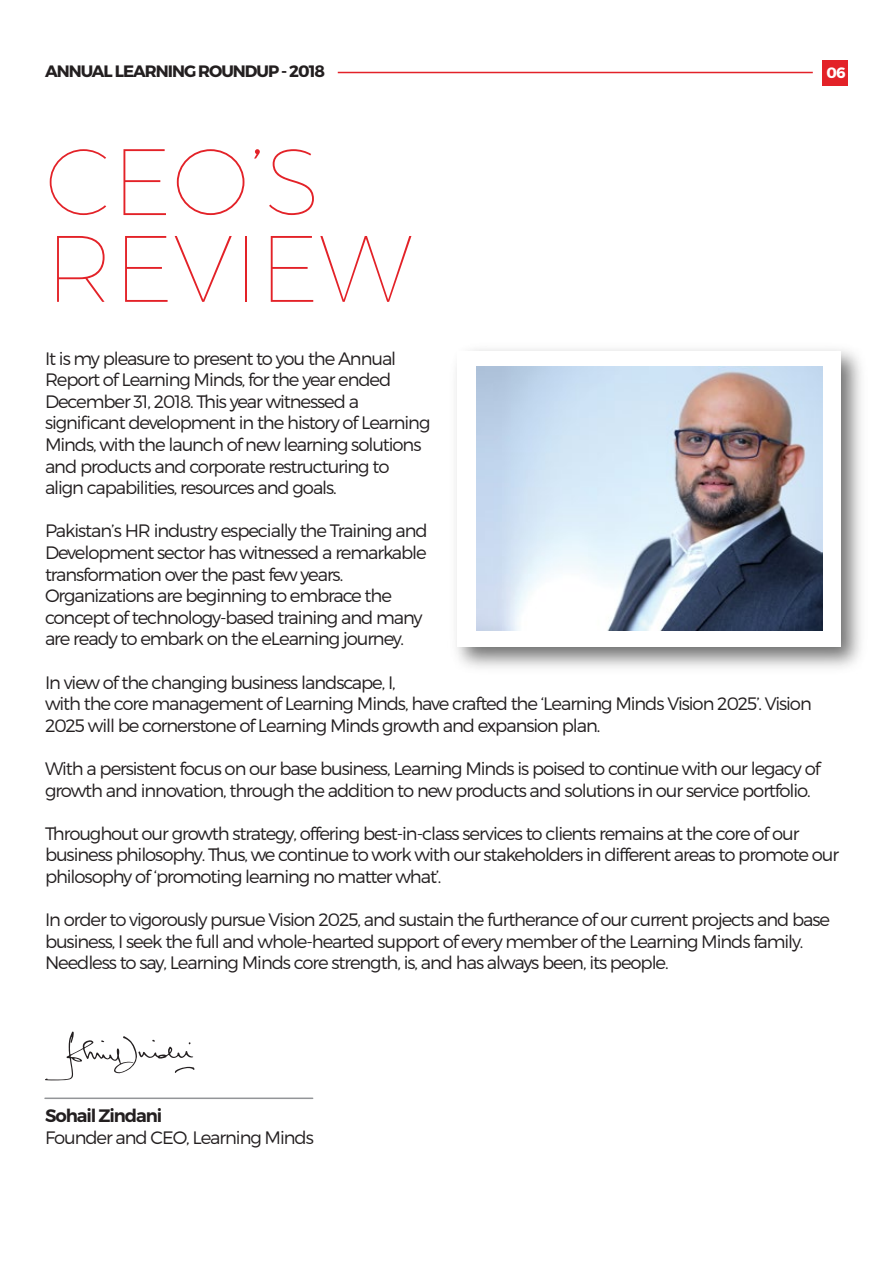
<style>
.page{position:relative;width:893px;height:1263px;background:#fff}
.page>*{position:absolute;margin:0;border:0;box-sizing:border-box;transform-origin:0 0}
.t1{font:100 94.2px/86.7px "Montserrat";color:#e32228}
.t2{font:300 18px/21.6px "Montserrat";letter-spacing:-.06em;color:#231f20}
.t3{font:600 18px "Montserrat";letter-spacing:-.06em;color:#231f20}
.t4{font:700 16.5px "Montserrat";letter-spacing:-.06em;color:#231f20}
.t5{font:700 15px "Montserrat";color:#fff}
</style>
<div class="page">
<div style="left:823px;top:60px;width:25px;height:25px;background:#e32228"></div>
<hr style="left:338px;top:72px;width:475px;height:1px;background:#e32228">
<img style="left:476px;top:366px;width:346px;height:265px">
<hr style="left:45px;top:1097px;width:268px;height:2px;background:#939598">
<svg style="left:45px;top:1031px;width:150px;height:49px"></svg>
<p class="t4" style="left:45px;top:61px;width:281px">ANNUAL LEARNING ROUNDUP - 2018</p>
<p class="t5" style="left:826px;top:64px;width:21px">06</p>
<h1 class="t1" style="left:45px;top:136px;width:369px">CEO’S<br>REVIEW</h1>
<p class="t2" style="left:45px;top:347px;width:387px">It is my pleasure to present to you the Annual Report of Learning Minds, for the year ended December 31, 2018. This year witnessed a significant development in the history of Learning Minds, with the launch of new learning solutions and products and corporate restructuring to align capabilities, resources and goals.</p>
<p class="t2" style="left:45px;top:520px;width:384px">Pakistan’s HR industry especially the Training and Development sector has witnessed a remarkable transformation over the past few years.<br>Organizations are beginning to embrace the concept of technology-based training and many are ready to embark on the eLearning journey.</p>
<p class="t2" style="left:45px;top:671px;width:768px">In view of the changing business landscape, I,<br>with the core management of Learning Minds, have crafted the ‘Learning Minds Vision 2025’. Vision<br>2025 will be cornerstone of Learning Minds growth and expansion plan.</p>
<p class="t2" style="left:45px;top:757px;width:777px">With a persistent focus on our base business, Learning Minds is poised to continue with our legacy of growth and innovation, through the addition to new products and solutions in our service portfolio.</p>
<p class="t2" style="left:45px;top:822px;width:796px">Throughout our growth strategy, offering best-in-class services to clients remains at the core of our business philosophy. Thus, we continue to work with our stakeholders in different areas to promote our philosophy of ‘promoting learning no matter what’.</p>
<p class="t2" style="left:45px;top:909px;width:787px">In order to vigorously pursue Vision 2025, and sustain the furtherance of our current projects and base business, I seek the full and whole-hearted support of every member of the Learning Minds family.<br>Needless to say, Learning Minds core strength, is, and has always been, its people.</p>
<p class="t3" style="left:45px;top:1105px;width:119px">Sohail Zindani</p>
<p class="t2" style="left:45px;top:1126px;width:270px">Founder and CEO, Learning Minds</p>
</div>
